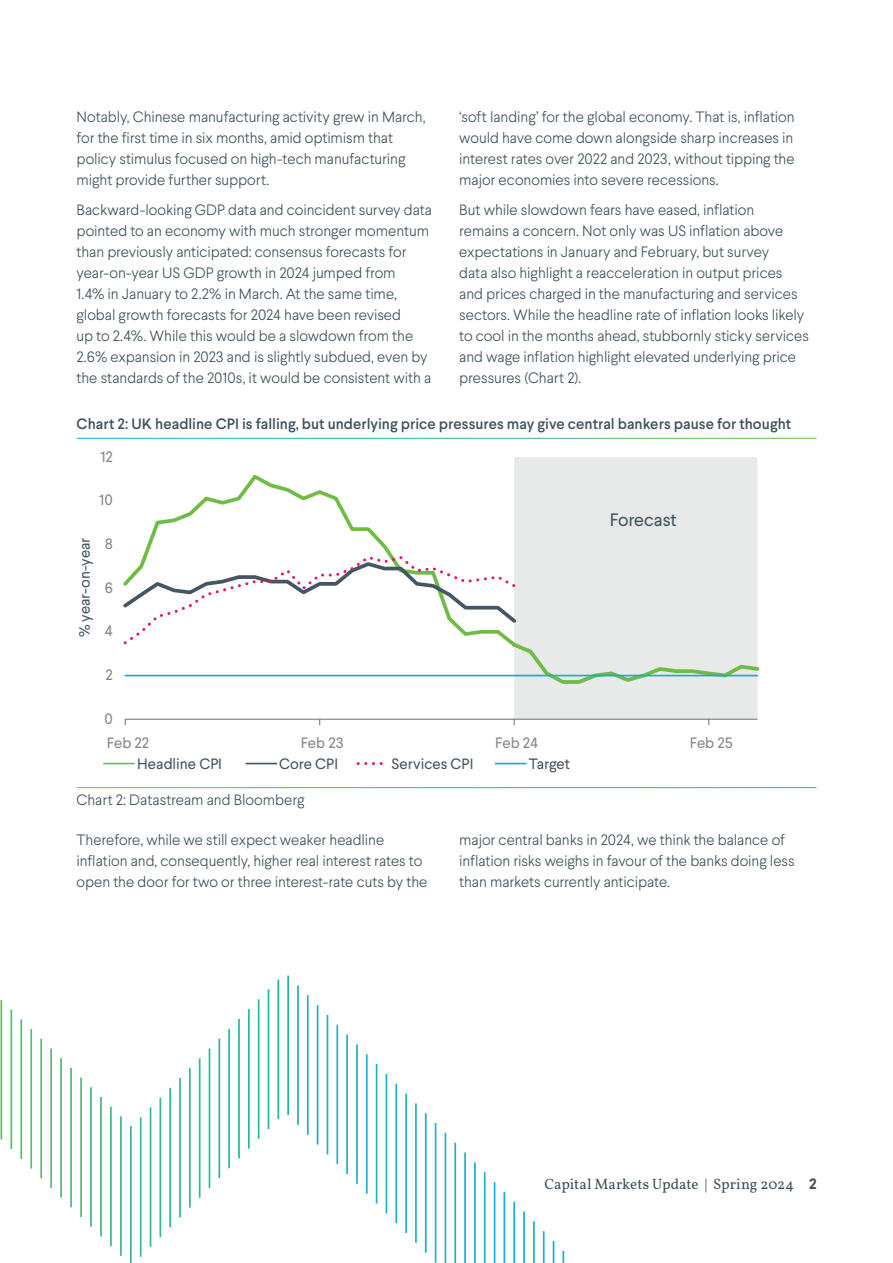
<style>
.page{position:relative;width:893px;height:1263px;background:#fff}
.page>*{position:absolute;margin:0;border:0;box-sizing:border-box;transform-origin:0 0}
.t1{font:18px "Larsseit";letter-spacing:-.005em;color:#445661}
.Body_10_14{font:300 15px/21px "Larsseit";letter-spacing:-.005em;color:#3e525c}
.Chart_title_10_12__Rule_B{font:500 15px "Larsseit";color:#3e525c}
.t2{font:15px "Larsseit";color:#445661}
.t3{font:15px "Vollkorn";letter-spacing:-.005em;color:#3e525c}
.Figure_sources_10_12_Rule_A{font:300 15px "Larsseit";color:#3e525c}
.t4{font:15px "Larsseit";color:#85898a}
.s1{font-family:"Larsseit";font-weight:700}
</style>
<div class="page">
<hr style="left:104px;top:763px;width:30px;height:1px;background:#71bd43">
<hr style="left:246px;top:763px;width:31px;height:1px;background:#445661">
<svg style="left:358px;top:762px;width:25px;height:3px"></svg>
<hr style="left:495px;top:763px;width:31px;height:1px;background:#11abe1">
<div style="left:514px;top:457px;width:243px;height:262px;background:#e8e9e9"></div>
<hr style="left:125px;top:719px;width:632px;height:1px;background:#85898b">
<svg style="left:144px;top:472px;width:375px;height:82px"></svg>
<svg style="left:123px;top:554px;width:637px;height:132px"></svg>
<hr style="left:125px;top:675px;width:632px;height:1px;background:#11abe1">
<svg style="left:562px;top:1251px;width:2px;height:12px"></svg>
<svg style="left:553px;top:1241px;width:2px;height:22px"></svg>
<hr style="left:543px;top:1231px;width:2px;height:32px;background:#18aee3">
<hr style="left:533px;top:1221px;width:2px;height:42px;background:#15b0e0">
<hr style="left:523px;top:1211px;width:2px;height:52px;background:#15b0df">
<hr style="left:513px;top:1202px;width:2px;height:61px;background:#13b0dd">
<hr style="left:504px;top:1192px;width:1px;height:71px;background:#16b0db">
<svg style="left:495px;top:1182px;width:1px;height:81px"></svg>
<hr style="left:494px;top:1182px;width:1px;height:81px;background:#16b1d9">
<hr style="left:484px;top:1172px;width:2px;height:91px;background:#16b1d6">
<hr style="left:474px;top:1162px;width:2px;height:101px;background:#13b0d3">
<hr style="left:464px;top:1152px;width:2px;height:111px;background:#15b1d1">
<hr style="left:454px;top:1143px;width:2px;height:120px;background:#19b2cf">
<hr style="left:445px;top:1133px;width:1px;height:130px;background:#1db2cd">
<hr style="left:436px;top:1123px;width:1px;height:139px;background:#99dbe7">
<hr style="left:435px;top:1123px;width:1px;height:139px;background:#1db1cb">
<hr style="left:425px;top:1113px;width:2px;height:140px;background:#0eb2c9">
<hr style="left:415px;top:1103px;width:2px;height:140px;background:#1fb3c6">
<hr style="left:405px;top:1093px;width:2px;height:140px;background:#1fb3c3">
<hr style="left:395px;top:1084px;width:2px;height:139px;background:#1fb3c2">
<hr style="left:386px;top:1074px;width:1px;height:139px;background:#1fb3bf">
<hr style="left:377px;top:1064px;width:1px;height:139px;background:#95dbdf">
<hr style="left:376px;top:1064px;width:1px;height:139px;background:#1eb3bd">
<hr style="left:366px;top:1054px;width:2px;height:140px;background:#1db4ba">
<hr style="left:356px;top:1044px;width:2px;height:140px;background:#1cb4b7">
<hr style="left:346px;top:1034px;width:2px;height:140px;background:#1eb4b6">
<hr style="left:336px;top:1025px;width:2px;height:139px;background:#20b4b5">
<hr style="left:327px;top:1015px;width:1px;height:139px;background:#1eb5b2">
<hr style="left:318px;top:1005px;width:1px;height:139px;background:#90dad8">
<hr style="left:317px;top:1005px;width:1px;height:139px;background:#1eb5b0">
<hr style="left:307px;top:995px;width:2px;height:140px;background:#1eb5ae">
<hr style="left:297px;top:985px;width:2px;height:140px;background:#1eb5ab">
<hr style="left:287px;top:975px;width:2px;height:140px;background:#1fb6a9">
<hr style="left:277px;top:980px;width:2px;height:139px;background:#22b6a7">
<hr style="left:268px;top:989px;width:1px;height:140px;background:#21b6a6">
<hr style="left:259px;top:999px;width:1px;height:140px;background:#8edad0">
<hr style="left:258px;top:999px;width:1px;height:140px;background:#24b7a4">
<hr style="left:248px;top:1009px;width:2px;height:139px;background:#25b7a2">
<hr style="left:238px;top:1019px;width:2px;height:139px;background:#25b79f">
<hr style="left:228px;top:1029px;width:2px;height:139px;background:#28b89d">
<hr style="left:218px;top:1039px;width:2px;height:139px;background:#28b79a">
<hr style="left:209px;top:1048px;width:1px;height:140px;background:#2ab999">
<hr style="left:199px;top:1058px;width:2px;height:140px;background:#2db897">
<hr style="left:189px;top:1068px;width:2px;height:139px;background:#30b894">
<hr style="left:179px;top:1078px;width:2px;height:139px;background:#2db891">
<hr style="left:169px;top:1088px;width:2px;height:139px;background:#2eb890">
<hr style="left:159px;top:1097px;width:2px;height:140px;background:#32b88d">
<hr style="left:151px;top:1107px;width:1px;height:140px;background:#b2e4d2">
<hr style="left:150px;top:1107px;width:1px;height:140px;background:#37b98b">
<hr style="left:140px;top:1117px;width:2px;height:140px;background:#3bb989">
<hr style="left:130px;top:1126px;width:2px;height:137px;background:#3fb886">
<hr style="left:120px;top:1116px;width:2px;height:140px;background:#3eb984">
<hr style="left:110px;top:1107px;width:2px;height:139px;background:#41b982">
<hr style="left:100px;top:1097px;width:2px;height:139px;background:#41b980">
<hr style="left:90px;top:1087px;width:2px;height:140px;background:#44b97e">
<hr style="left:80px;top:1077px;width:2px;height:140px;background:#4cbb7c">
<hr style="left:70px;top:1068px;width:2px;height:139px;background:#4dbb79">
<hr style="left:60px;top:1058px;width:2px;height:140px;background:#4fbb78">
<hr style="left:50px;top:1048px;width:2px;height:140px;background:#51bb75">
<hr style="left:40px;top:1039px;width:2px;height:139px;background:#55bc73">
<hr style="left:30px;top:1029px;width:2px;height:139px;background:#57bc72">
<hr style="left:20px;top:1019px;width:2px;height:140px;background:#57bc70">
<hr style="left:10px;top:1010px;width:2px;height:139px;background:#5abc6d">
<hr style="left:0;top:1000px;width:2px;height:139px;background:#5ebd6b">
<p class="Body_10_14" style="left:77px;top:106px;width:351px">Notably, Chinese manufacturing activity grew in March, for the first time in six months, amid optimism that policy stimulus focused on high-tech manufacturing might provide further support.</p>
<p class="Body_10_14" style="left:77px;top:199px;width:357px">Backward-looking GDP data and coincident survey data pointed to an economy with much stronger momentum than previously anticipated: consensus forecasts for year-on-year US GDP growth in 2024 jumped from<br>1.4% in January to 2.2% in March. At the same time, global growth forecasts for 2024 have been revised<br>up to 2.4%. While this would be a slowdown from the 2.6% expansion in 2023 and is slightly subdued, even by the standards of the 2010s, it would be consistent with a</p>
<p class="Body_10_14" style="left:459px;top:106px;width:337px;text-align:justify">‘soft landing’ for the global economy. That is, inflation would have come down alongside sharp increases in interest rates over 2022 and 2023, without tipping the major economies into severe recessions.</p>
<p class="Body_10_14" style="left:459px;top:199px;width:351px">But while slowdown fears have eased, inflation<br>remains a concern. Not only was US inflation above expectations in January and February, but survey<br>data also highlight a reacceleration in output prices and prices charged in the manufacturing and services sectors. While the headline rate of inflation looks likely to cool in the months ahead, stubbornly sticky services and wage inflation highlight elevated underlying price pressures (Chart 2).</p>
<p class="Chart_title_10_12__Rule_B" style="left:77px;top:415px;width:716px">Chart 2: UK headline CPI is falling, but underlying price pressures may give central bankers pause for thought</p>
<p class="t4" style="left:100px;top:450px;width:14px">12</p>
<p class="t4" style="left:99px;top:494px;width:15px">10</p>
<p class="t2" style="left:79px;top:637px;width:101px;rotate:-90deg">% year-on-year</p>
<p class="t4" style="left:105px;top:538px;width:10px">8</p>
<p class="t4" style="left:105px;top:582px;width:10px">6</p>
<p class="t4" style="left:105px;top:625px;width:10px">4</p>
<p class="t4" style="left:106px;top:669px;width:9px">2</p>
<p class="t4" style="left:105px;top:713px;width:10px">0</p>
<p class="t1" style="left:610px;top:512px;width:69px">Forecast</p>
<p class="t4" style="left:107px;top:737px;width:44px">Feb 22</p>
<p class="t4" style="left:301px;top:737px;width:45px">Feb 23</p>
<p class="t4" style="left:495px;top:737px;width:45px">Feb 24</p>
<p class="t4" style="left:690px;top:737px;width:45px">Feb 25</p>
<p class="t2" style="left:137px;top:758px;width:86px">Headline CPI</p>
<p class="t2" style="left:279px;top:758px;width:61px">Core CPI</p>
<p class="t2" style="left:391px;top:758px;width:83px">Services CPI</p>
<p class="t2" style="left:529px;top:758px;width:43px">Target</p>
<p class="Figure_sources_10_12_Rule_A" style="left:77px;top:790px;width:229px">Chart 2: Datastream and Bloomberg</p>
<p class="Body_10_14" style="left:77px;top:829px;width:352px">Therefore, while we still expect weaker headline inflation and, consequently, higher real interest rates to open the door for two or three interest-rate cuts by the</p>
<p class="Body_10_14" style="left:459px;top:829px;width:337px">major central banks in 2024, we think the balance of inflation risks weighs in favour of the banks doing less than markets currently anticipate.</p>
<p class="t3" style="left:544px;top:1174px;width:273px">Capital Markets Update | Spring 2024 <span class="s1">2</span></p>
</div>
